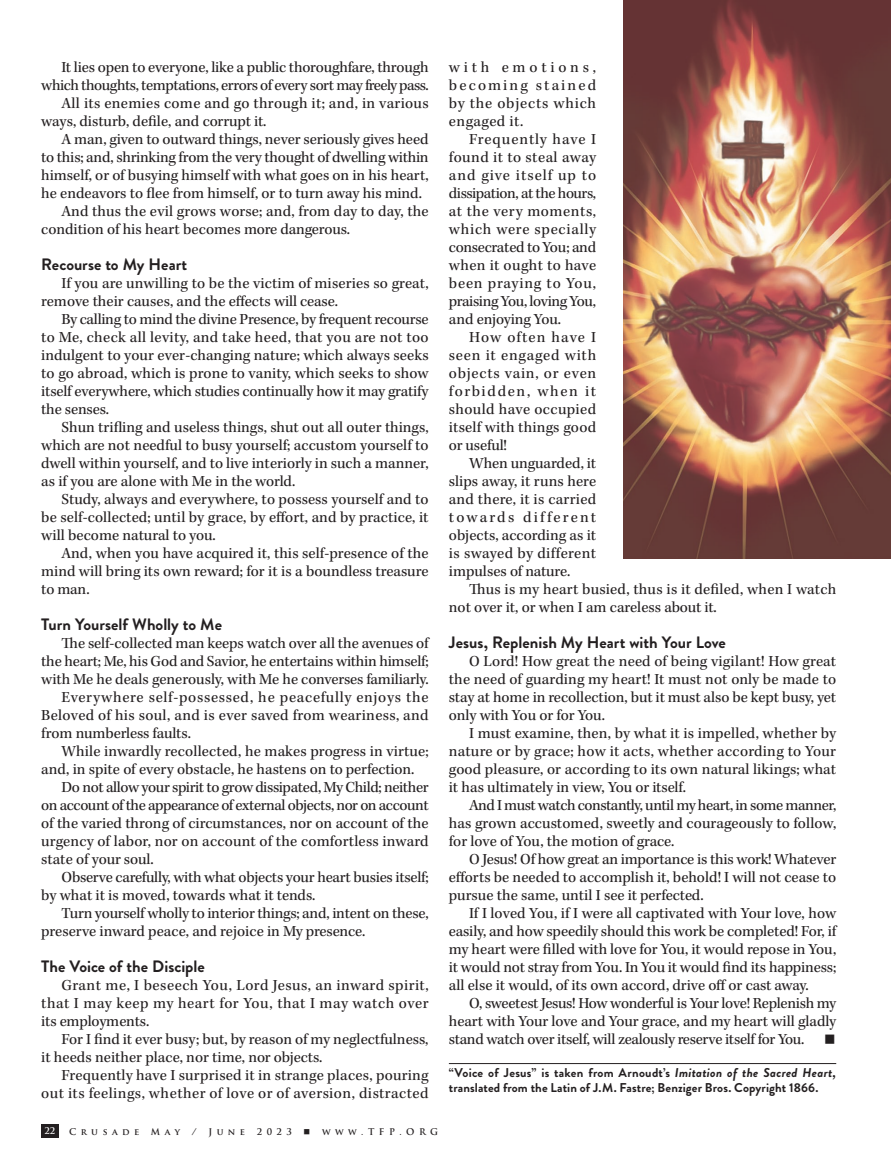
<style>
.page{position:relative;width:891px;height:1175px;background:#fff}
.page>*{position:absolute;margin:0;border:0;box-sizing:border-box;transform-origin:0 0}
.t1{font:700 16.5px "Brandon Grotesque";color:#231f20}
.t2{font:15.75px/18px "Kepler Std";color:#231f20;text-align:justify}
.t3{font:15.75px/18px "Kepler Std";letter-spacing:.02em;color:#231f20;text-align:right}
.t4{font:15.75px "Kepler Std";letter-spacing:-.03em;color:#231f20}
.t5{font:15.75px "Kepler Std";letter-spacing:-.025em;color:#231f20}
.t6{font:15.75px "Kepler Std";letter-spacing:.045em;color:#231f20}
.t7{font:700 12.75px/15px "Brandon Grotesque";letter-spacing:.01em;color:#231f20}
.t8{font:700 9px "Trajan Pro";letter-spacing:.5em;color:#231f20}
.t9{font:700 9px "Trajan Pro";color:#fff}
.s1{font-size:30.75px}
.s2{font-style:italic}
</style>
<div class="page">
<div style="left:41px;top:1124px;width:18px;height:13px;background:#231f20"></div>
<hr style="left:449px;top:1063px;width:387px;height:1px;background:#231f20">
<img style="left:623px;top:0;width:268px;height:558px">
<p class="t2" style="left:62px;top:59px;width:369px">It lies open to everyone, like a public thoroughfare, through</p>
<p class="t4" style="left:41px;top:76px;width:389px">which thoughts, temptations, errors of every sort may freely pass.</p>
<p class="t3" style="left:62px;top:95px;width:369px">All its enemies come and go through it; and, in various</p>
<p class="t2" style="left:41px;top:113px;width:227px">ways, disturb, defile, and corrupt it.</p>
<p class="t2" style="left:62px;top:131px;width:369px">A man, given to outward things, never seriously gives heed</p>
<p class="t2" style="left:41px;top:149px;width:389px">to this; and, shrinking from the very thought of dwelling within</p>
<p class="t2" style="left:41px;top:167px;width:389px">himself, or of busying himself with what goes on in his heart,</p>
<p class="t2" style="left:41px;top:185px;width:382px">he endeavors to flee from himself, or to turn away his mind.</p>
<p class="t2" style="left:62px;top:203px;width:369px">And thus the evil grows worse; and, from day to day, the</p>
<p class="t2" style="left:41px;top:221px;width:310px">condition of his heart becomes more dangerous.</p>
<p class="t1" style="left:41px;top:253px;width:148px">Recourse to My Heart</p>
<p class="t2" style="left:41px;top:275px;width:389px;text-indent:20px">If you are unwilling to be the victim of miseries so great, remove their causes, and the effects will cease.</p>
<p class="t2" style="left:41px;top:311px;width:389px;text-indent:20px">By calling to mind the divine Presence, by frequent recourse to Me, check all levity, and take heed, that you are not too indulgent to your ever-changing nature; which always seeks to go abroad, which is prone to vanity, which seeks to show itself everywhere, which studies continually how it may gratify the senses.</p>
<p class="t2" style="left:41px;top:419px;width:389px;text-indent:20px">Shun trifling and useless things, shut out all outer things, which are not needful to busy yourself; accustom yourself to dwell within yourself, and to live interiorly in such a manner, as if you are alone with Me in the world.</p>
<p class="t2" style="left:41px;top:491px;width:389px;text-indent:20px">Study, always and everywhere, to possess yourself and to be self-collected; until by grace, by effort, and by practice, it will become natural to you.</p>
<p class="t2" style="left:41px;top:545px;width:389px;text-indent:20px">And, when you have acquired it, this self-presence of the mind will bring its own reward; for it is a boundless treasure to man.</p>
<p class="t1" style="left:41px;top:613px;width:182px">Turn Yourself Wholly to Me</p>
<p class="t2" style="left:62px;top:635px;width:369px">The self-collected man keeps watch over all the avenues of</p>
<p class="t2" style="left:41px;top:653px;width:389px">the heart; Me, his God and Savior, he entertains within himself;</p>
<p class="t2" style="left:41px;top:671px;width:389px">with Me he deals generously, with Me he converses familiarly.</p>
<p class="t6" style="left:62px;top:688px;width:369px">Everywhere self-possessed, he peacefully enjoys the</p>
<p class="t3" style="left:41px;top:707px;width:389px">Beloved of his soul, and is ever saved from weariness, and</p>
<p class="t2" style="left:41px;top:725px;width:151px">from numberless faults.</p>
<p class="t2" style="left:62px;top:743px;width:369px">While inwardly recollected, he makes progress in virtue;</p>
<p class="t2" style="left:41px;top:761px;width:375px">and, in spite of every obstacle, he hastens on to perfection.</p>
<p class="t5" style="left:62px;top:778px;width:369px">Do not allow your spirit to grow dissipated, My Child; neither</p>
<p class="t4" style="left:41px;top:796px;width:389px">on account of the appearance of external objects, nor on account</p>
<p class="t2" style="left:41px;top:815px;width:389px">of the varied throng of circumstances, nor on account of the</p>
<p class="t2" style="left:41px;top:833px;width:389px">urgency of labor, nor on account of the comfortless inward</p>
<p class="t2" style="left:41px;top:851px;width:114px">state of your soul.</p>
<p class="t2" style="left:62px;top:869px;width:369px">Observe carefully, with what objects your heart busies itself;</p>
<p class="t2" style="left:41px;top:887px;width:276px">by what it is moved, towards what it tends.</p>
<p class="t2" style="left:62px;top:905px;width:369px">Turn yourself wholly to interior things; and, intent on these,</p>
<p class="t2" style="left:41px;top:923px;width:326px">preserve inward peace, and rejoice in My presence.</p>
<p class="t1" style="left:41px;top:955px;width:165px">The Voice of the Disciple</p>
<p class="t2" style="left:41px;top:977px;width:389px;text-indent:20px">Grant me, I beseech You, Lord Jesus, an inward spirit, that I may keep my heart for You, that I may watch over its employments.</p>
<p class="t2" style="left:41px;top:1031px;width:389px;text-indent:20px">For I find it ever busy; but, by reason of my neglectfulness, it heeds neither place, nor time, nor objects.</p>
<p class="t3" style="left:41px;top:1067px;width:389px">Frequently have I surprised it in strange places, pouring out its feelings, whether of love or of aversion, distracted</p>
<p class="t9" style="left:44px;top:1125px;width:12px">22</p>
<p class="t8" style="left:69px;top:1126px;width:72px">Crusade</p>
<p class="t8" style="left:151px;top:1126px;width:31px">May</p>
<p class="t8" style="left:192px;top:1126px;width:6px">/</p>
<p class="t8" style="left:208px;top:1126px;width:38px">June</p>
<p class="t8" style="left:257px;top:1126px;width:37px">2023</p>
<p class="t8" style="left:304px;top:1126px;width:136px">■ www.TFP.ORG</p>
<p class="t2" style="left:449px;top:59px;width:149px">with emotions, becoming stained by the objects which engaged it.</p>
<p class="t2" style="left:449px;top:131px;width:149px;text-indent:20px">Frequently have I found it to steal away and give itself up to dissipation, at the hours, at the very moments, which were specially consecrated to You; and when it ought to have been praying to You, praising You, loving You, and enjoying You.</p>
<p class="t2" style="left:449px;top:329px;width:149px;text-indent:20px">How often have I seen it engaged with objects vain, or even forbidden, when it should have occupied itself with things good or useful!</p>
<p class="t2" style="left:449px;top:455px;width:149px;text-indent:20px">When unguarded, it slips away, it runs here and there, it is carried towards different objects, according as it is swayed by different impulses of nature.</p>
<p class="t2" style="left:449px;top:581px;width:389px;text-indent:20px">Thus is my heart busied, thus is it defiled, when I watch not over it, or when I am careless about it.</p>
<p class="t1" style="left:449px;top:631px;width:278px">Jesus, Replenish My Heart with Your Love</p>
<p class="t2" style="left:449px;top:653px;width:389px;text-indent:20px">O Lord! How great the need of being vigilant! How great the need of guarding my heart! It must not only be made to stay at home in recollection, but it must also be kept busy, yet only with You or for You.</p>
<p class="t2" style="left:449px;top:725px;width:389px;text-indent:20px">I must examine, then, by what it is impelled, whether by nature or by grace; how it acts, whether according to Your good pleasure, or according to its own natural likings; what it has ultimately in view, You or itself.</p>
<p class="t2" style="left:449px;top:797px;width:389px;text-indent:20px">And I must watch constantly, until my heart, in some manner, has grown accustomed, sweetly and courageously to follow, for love of You, the motion of grace.</p>
<p class="t2" style="left:449px;top:851px;width:389px;text-indent:20px">O Jesus! Of how great an importance is this work! Whatever efforts be needed to accomplish it, behold! I will not cease to pursue the same, until I see it perfected.</p>
<p class="t2" style="left:449px;top:905px;width:389px;text-indent:20px">If I loved You, if I were all captivated with Your love, how easily, and how speedily should this work be completed! For, if my heart were filled with love for You, it would repose in You, it would not stray from You. In You it would find its happiness; all else it would, of its own accord, drive off or cast away.</p>
<p class="t2" style="left:449px;top:995px;width:389px;text-indent:20px">O, sweetest Jesus! How wonderful is Your love! Replenish my heart with Your love and Your grace, and my heart will gladly stand watch over itself, will zealously reserve itself for You. <span class="s1">■</span></p>
<p class="t7" style="left:449px;top:1065px;width:389px">“Voice of Jesus” is taken from Arnoudt’s <span class="s2">Imitation of the Sacred Heart, </span>translated from the Latin of J.M. Fastre; Benziger Bros. Copyright 1866.</p>
</div>
